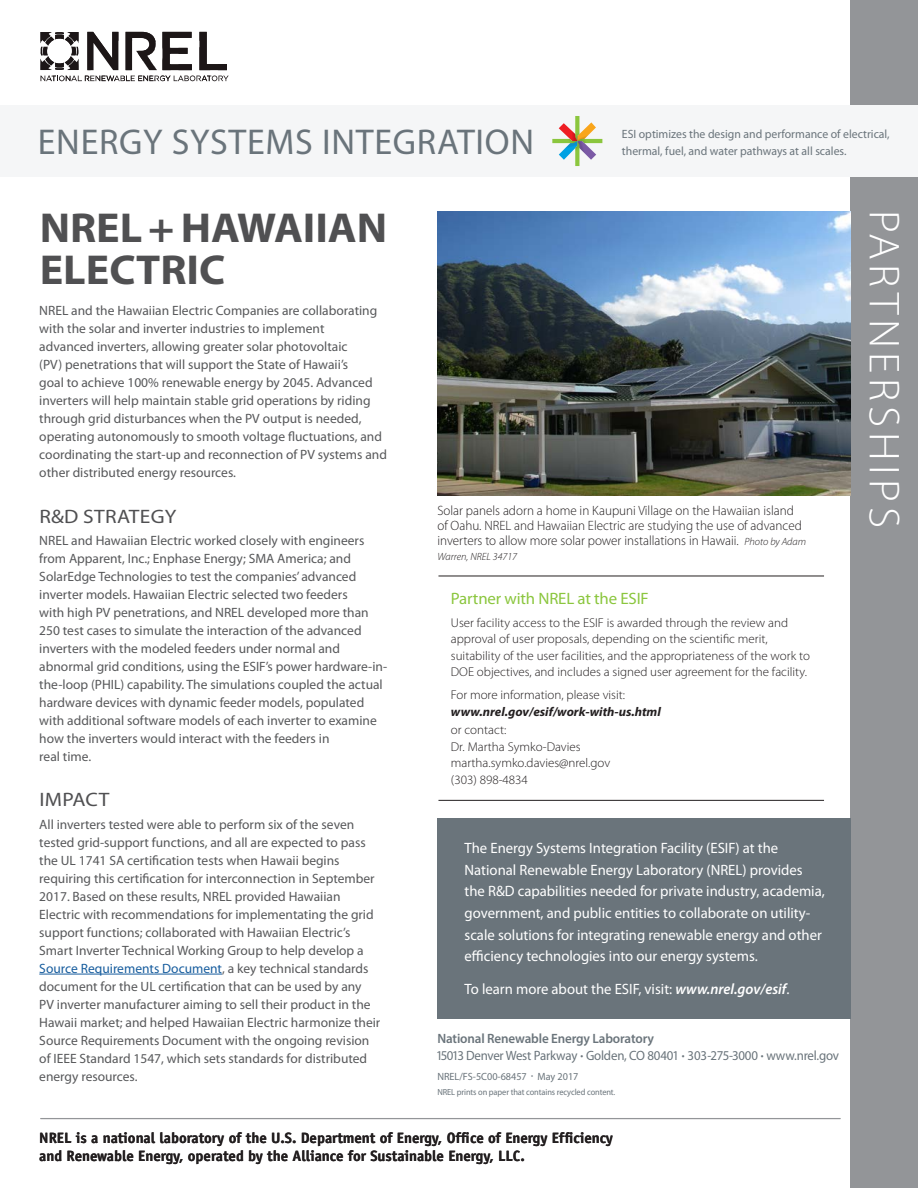
<style>
.page{position:relative;width:918px;height:1188px;background:#fff}
.page>*{position:absolute;margin:0;border:0;box-sizing:border-box;transform-origin:0 0}
.t1{font:300 43.5px "Myriad Pro";letter-spacing:.1em;color:#fff;scale:1.05 1}
.title_-_partner{font:700 42px/42px "Myriad Pro";color:#505052;scale:1.05 1}
.t2{font:36px "Myriad Pro";letter-spacing:.02em;color:#6a747b}
.heading_1{font:19.5px "Myriad Pro";letter-spacing:.015em;color:#505052;scale:1.1 1}
.sidebar_head_indente{font:16.5px "Myriad Pro";letter-spacing:-.01em;color:#8bc63e}
.sidebar_text{font:15px/21.6px "Myriad Pro";color:#fff}
.t3{font:700 15px/18px "Officina Sans Std";letter-spacing:-.005em;color:#231f20}
.body_text{font:13.5px/18px "Myriad Pro";color:#57585a}
.t4{font:300 13.5px/15px "Myriad Pro";color:#231f20}
.t5{font:13.5px/16.5px "Myriad Pro";letter-spacing:-.015em;color:#6a747b;scale:.96 1}
.sidebar_text-2{font:300 12.75px/16.5px "Myriad Pro";color:#231f20}
.sidebar_text-3{font:italic 700 12.75px/16.5px "Myriad Pro";color:#231f20}
.t6{font:12px/16.5px "Myriad Pro";color:#6a747b}
.t7{font:10.5px "Myriad Pro";color:#6a747b}
.t8{font:italic 300 10.5px "Myriad Pro";color:#231f20}
.t9{font:8.85px "Myriad Pro";letter-spacing:-.01em;color:#6a747b;scale:.94 1}
.s1{color:#175d9e}
.s2{font-style:italic;font-size:10.5px}
.s3{font-weight:300;font-style:normal}
.s4{font-weight:600;font-style:italic}
.s5{font-weight:600}
.s6{font-size:10.5px}
.s7{font-size:7.5px}
</style>
<div class="page">
<div style="left:850px;top:0;width:68px;height:1188px;background:#939598"></div>
<hr style="left:40px;top:1118px;width:800px;height:1px;background:#939598">
<div style="left:0;top:105px;width:918px;height:71px;background:#f5f6f7"></div>
<svg style="left:552px;top:116px;width:50px;height:50px"></svg>
<svg style="left:40px;top:32px;width:189px;height:50px"></svg>
<hr style="left:39px;top:974px;width:183px;height:1px;background:#175d9e">
<div style="left:437px;top:818px;width:413px;height:201px;background:#6a747b"></div>
<hr style="left:438px;top:800px;width:386px;height:1px;background:#231f20">
<hr style="left:438px;top:576px;width:386px;height:1px;background:#231f20">
<img style="left:438px;top:212px;width:412px;height:284px">
<p class="t2" style="left:38px;top:120px;width:498px">ENERGY SYSTEMS INTEGRATION</p>
<p class="t6" style="left:622px;top:126px;width:269px">ESI optimizes the design and performance of electrical, thermal, fuel, and water pathways at all scales.</p>
<p class="title_-_partner" style="left:40px;top:205px;width:332px">NREL + HAWAIIAN<br>ELECTRIC</p>
<p class="body_text" style="left:39px;top:301px;width:349px">NREL and the Hawaiian Electric Companies are collaborating with the solar and inverter industries to implement<br>advanced inverters, allowing greater solar photovoltaic<br>(PV) penetrations that will support the State of Hawaii’s<br>goal to achieve 100% renewable energy by 2045. Advanced inverters will help maintain stable grid operations by riding through grid disturbances when the PV output is needed, operating autonomously to smooth voltage fluctuations, and coordinating the start-up and reconnection of PV systems and other distributed energy resources.</p>
<p class="heading_1" style="left:40px;top:504px;width:126px">R&amp;D STRATEGY</p>
<p class="body_text" style="left:39px;top:531px;width:349px">NREL and Hawaiian Electric worked closely with engineers from Apparent, Inc.; Enphase Energy; SMA America; and SolarEdge Technologies to test the companies’ advanced inverter models. Hawaiian Electric selected two feeders<br>with high PV penetrations, and NREL developed more than 250 test cases to simulate the interaction of the advanced inverters with the modeled feeders under normal and abnormal grid conditions, using the ESIF’s power hardware-in&shy;the-loop (PHIL) capability. The simulations coupled the actual hardware devices with dynamic feeder models, populated with additional software models of each inverter to examine how the inverters would interact with the feeders in<br>real time.</p>
<p class="heading_1" style="left:40px;top:788px;width:65px">IMPACT</p>
<p class="body_text" style="left:39px;top:815px;width:343px">All inverters tested were able to perform six of the seven tested grid-support functions, and all are expected to pass the UL 1741 SA certification tests when Hawaii begins requiring this certification for interconnection in September 2017. Based on these results, NREL provided Hawaiian Electric with recommendations for implementating the grid support functions; collaborated with Hawaiian Electric’s Smart Inverter Technical Working Group to help develop a <span class="s1">Source Requirements Document</span>, a key technical standards document for the UL certification that can be used by any<br>PV inverter manufacturer aiming to sell their product in the Hawaii market; and helped Hawaiian Electric harmonize their Source Requirements Document with the ongoing revision of IEEE Standard 1547, which sets standards for distributed energy resources.</p>
<p class="t4" style="left:437px;top:503px;width:370px">Solar panels adorn a home in Kaupuni Village on the Hawaiian island of Oahu. NREL and Hawaiian Electric are studying the use of advanced inverters to allow more solar power installations in Hawaii. <span class="s2">Photo by Adam</span></p>
<p class="t8" style="left:437px;top:551px;width:81px">Warren, NREL 34717</p>
<p class="sidebar_head_indente" style="left:451px;top:588px;width:199px">Partner with NREL at the ESIF</p>
<p class="sidebar_text-2" style="left:451px;top:614px;width:361px">User facility access to the ESIF is awarded through the review and approval of user proposals, depending on the scientific merit, suitability of the user facilities, and the appropriateness of the work to DOE objectives, and includes a signed user agreement for the facility.</p>
<p class="sidebar_text-3" style="left:451px;top:686px;width:211px"><span class="s3">For more information, please visit: </span>www.nrel.gov/esif/work-with-us.html</p>
<p class="sidebar_text-2" style="left:451px;top:722px;width:161px">or contact:<br>Dr. Martha Symko-Davies martha.symko.davies@nrel.gov (303) 898-4834</p>
<p class="sidebar_text" style="left:465px;top:837px;width:362px">The Energy Systems Integration Facility (ESIF) at the National Renewable Energy Laboratory (NREL) provides the R&amp;D capabilities needed for private industry, academia, government, and public entities to collaborate on utility&shy;scale solutions for integrating renewable energy and other efficiency technologies into our energy systems.</p>
<p class="sidebar_text" style="left:465px;top:978px;width:326px">To learn more about the ESIF, visit: <span class="s4">www.nrel.gov/esif</span>.</p>
<p class="t5" style="left:436px;top:1030px;width:421px"><span class="s5">National Renewable Energy Laboratory<br></span>15013 Denver West Parkway <span class="s6">•</span> Golden, CO 80401 <span class="s6">•</span> 303-275-3000 <span class="s6">•</span> www.nrel.gov</p>
<p class="t7" style="left:437px;top:1070px;width:143px">NREL/FS-5C00-68457 <span class="s7">•</span> May 2017</p>
<p class="t9" style="left:437px;top:1087px;width:191px">NREL prints on paper that contains recycled content.</p>
<p class="t3" style="left:39px;top:1129px;width:575px">NREL is a national laboratory of the U.S. Department of Energy, Office of Energy Efficiency and Renewable Energy, operated by the Alliance for Sustainable Energy, LLC.</p>
<p class="t1" style="left:910px;top:210px;width:304px;rotate:90deg">PARTNERSHIPS</p>
</div>
